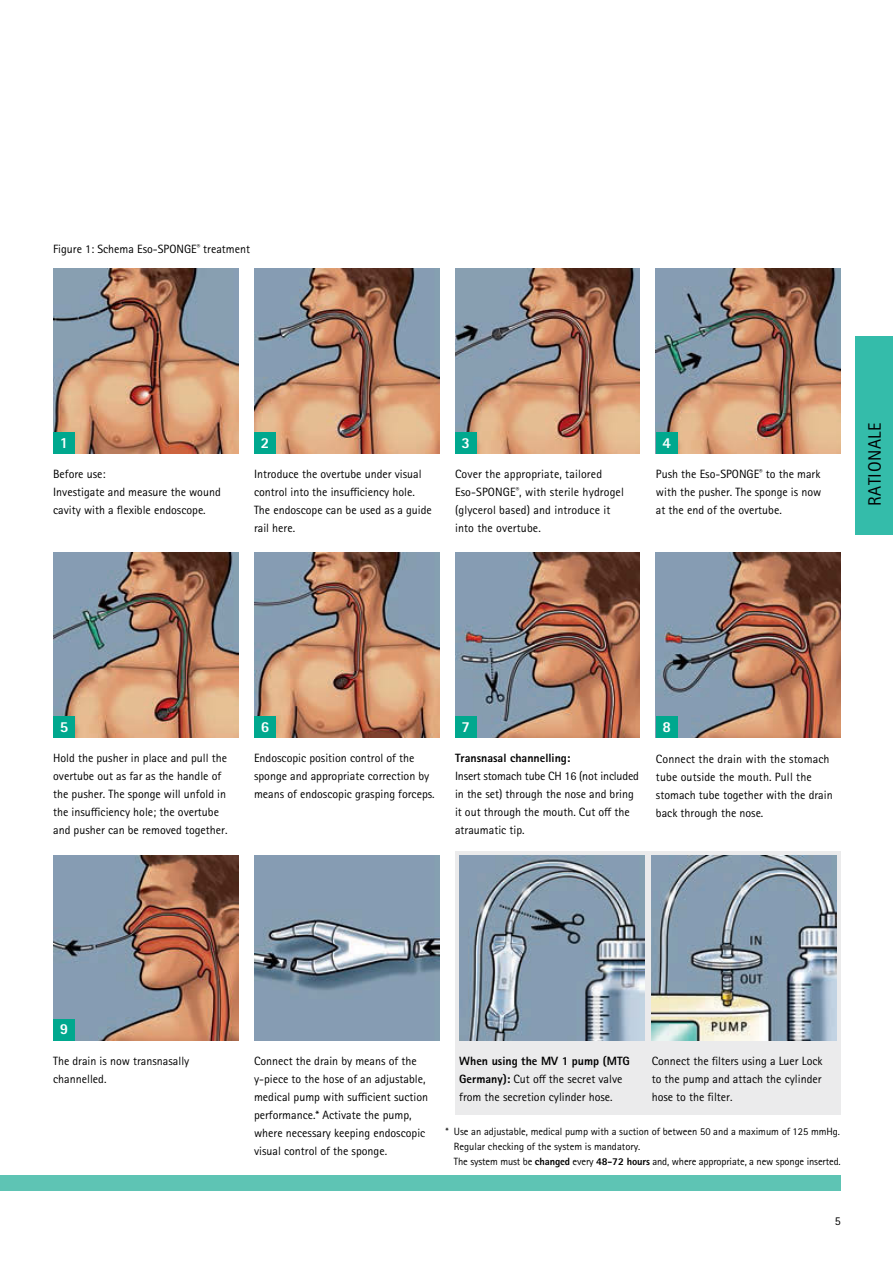
<style>
.page{position:relative;width:893px;height:1263px;background:#fff}
.page>*{position:absolute;margin:0;border:0;box-sizing:border-box;transform-origin:0 0}
.t1{font:18px "Rotis Sans Serif Pro";color:#000}
.t2{font:800 15.3px "Rotis Sans Serif Pro";color:#fff}
.t3{font:12px/18px "Rotis Sans Serif Pro";color:#000}
.t4{font:800 12px "Rotis Sans Serif Pro";color:#000}
.t5{font:10.5px/15px "Rotis Sans Serif Pro";letter-spacing:-.005em;color:#000}
.s1{font-weight:800}
</style>
<div class="page">
<div style="left:0;top:1175px;width:841px;height:16px;background:#5ec4b4"></div>
<img style="left:53px;top:269px;width:185px;height:185px">
<img style="left:455px;top:269px;width:185px;height:185px">
<img style="left:254px;top:269px;width:185px;height:185px">
<div style="left:53px;top:432px;width:22px;height:22px;background:#00a88e"></div>
<div style="left:254px;top:432px;width:22px;height:22px;background:#00a88e"></div>
<div style="left:455px;top:432px;width:22px;height:22px;background:#00a88e"></div>
<img style="left:656px;top:269px;width:185px;height:185px">
<div style="left:656px;top:432px;width:22px;height:22px;background:#00a88e"></div>
<img style="left:254px;top:553px;width:185px;height:185px">
<img style="left:53px;top:553px;width:185px;height:185px">
<div style="left:53px;top:716px;width:22px;height:22px;background:#00a88e"></div>
<div style="left:254px;top:716px;width:22px;height:22px;background:#00a88e"></div>
<img style="left:455px;top:553px;width:185px;height:185px">
<img style="left:656px;top:553px;width:185px;height:185px">
<div style="left:455px;top:716px;width:22px;height:22px;background:#00a88e"></div>
<div style="left:656px;top:716px;width:22px;height:22px;background:#00a88e"></div>
<img style="left:53px;top:855px;width:185px;height:185px">
<div style="left:53px;top:1019px;width:22px;height:21px;background:#00a88e"></div>
<img style="left:254px;top:855px;width:185px;height:185px">
<div style="left:455px;top:851px;width:386px;height:264px;background:#ebebec"></div>
<img style="left:652px;top:855px;width:185px;height:185px">
<img style="left:459px;top:855px;width:185px;height:185px">
<div style="left:856px;top:336px;width:37px;height:198px;background:#34bcaa"></div>
<p class="t3" style="left:53px;top:240px;width:198px">Figure 1: Schema Eso-SPONGE<sup>®</sup> treatment</p>
<p class="t2" style="left:60px;top:433px;width:10px">1</p>
<p class="t2" style="left:261px;top:433px;width:10px">2</p>
<p class="t2" style="left:462px;top:433px;width:10px">3</p>
<p class="t3" style="left:254px;top:465px;width:179px">I ntroduce the overtube under visual control into the insufficiency hole.<br>The endoscope can be used as a guide rail here.</p>
<p class="t3" style="left:455px;top:465px;width:170px">Cover the appropriate, tailored<br>Eso-SPONGE<sup>®</sup>, with sterile hydrogel (glycerol based) and introduce it into the overtube.</p>
<p class="t3" style="left:53px;top:465px;width:169px">Before use:<br>I nvestigate and measure the wound cavity with a flexible endoscope.</p>
<p class="t2" style="left:662px;top:433px;width:10px">4</p>
<p class="t3" style="left:656px;top:465px;width:167px;text-align:justify">Push the Eso-SPONGE<sup>®</sup> to the mark with the pusher. The sponge is now at the end of the overtube.</p>
<h1 class="t1" style="left:864px;top:506px;width:83px;rotate:-90deg">Rationale</h1>
<p class="t2" style="left:60px;top:717px;width:10px">5</p>
<p class="t2" style="left:261px;top:717px;width:10px">6</p>
<p class="t3" style="left:53px;top:749px;width:176px">Hold the pusher in place and pull the overtube out as far as the handle of the pusher. The sponge will unfold in the insufficiency hole; the overtube and pusher can be removed together.</p>
<p class="t3" style="left:254px;top:749px;width:182px">Endoscopic position control of the sponge and appropriate correction by means of endoscopic grasping forceps.</p>
<p class="t4" style="left:455px;top:750px;width:117px">Transnasal channelling:</p>
<p class="t2" style="left:462px;top:717px;width:10px">7</p>
<p class="t2" style="left:662px;top:717px;width:10px">8</p>
<p class="t3" style="left:656px;top:750px;width:178px">Connect the drain with the stomach tube outside the mouth. Pull the stomach tube together with the drain back through the nose.</p>
<p class="t3" style="left:455px;top:767px;width:185px">I nsert stomach tube CH 16 (not included in the set) through the nose and bring it out through the mouth. Cut off the atraumatic tip.</p>
<p class="t2" style="left:60px;top:1019px;width:10px">9</p>
<p class="t3" style="left:53px;top:1052px;width:138px">The drain is now transnasally channelled.</p>
<p class="t3" style="left:254px;top:1052px;width:176px">Connect the drain by means of the y-piece to the hose of an adjustable, medical pump with sufficient suction performance.* Activate the pump, where necessary keeping endoscopic visual control of the sponge.</p>
<p class="t3" style="left:459px;top:1052px;width:172px"><span class="s1">When using the MV 1 pump (MTG<br>Germany):</span> Cut off the secret valve from the secretion cylinder hose.</p>
<p class="t3" style="left:652px;top:1052px;width:173px;text-align:justify">Connect the filters using a Luer Lock to the pump and attach the cylinder hose to the filter.</p>
<p class="t5" style="left:454px;top:1124px;width:388px;text-indent:-9px">* Use an adjustable, medical pump with a suction of between 50 and a maximum of 125 mmHg.<br>Regular checking of the system is mandatory.<br>The system must be <span class="s1">changed</span> every <span class="s1">48-72 hours</span> and, where appropriate, a new sponge inserted.</p>
<p class="t3" style="left:835px;top:1211px;width:7px">5</p>
</div>
